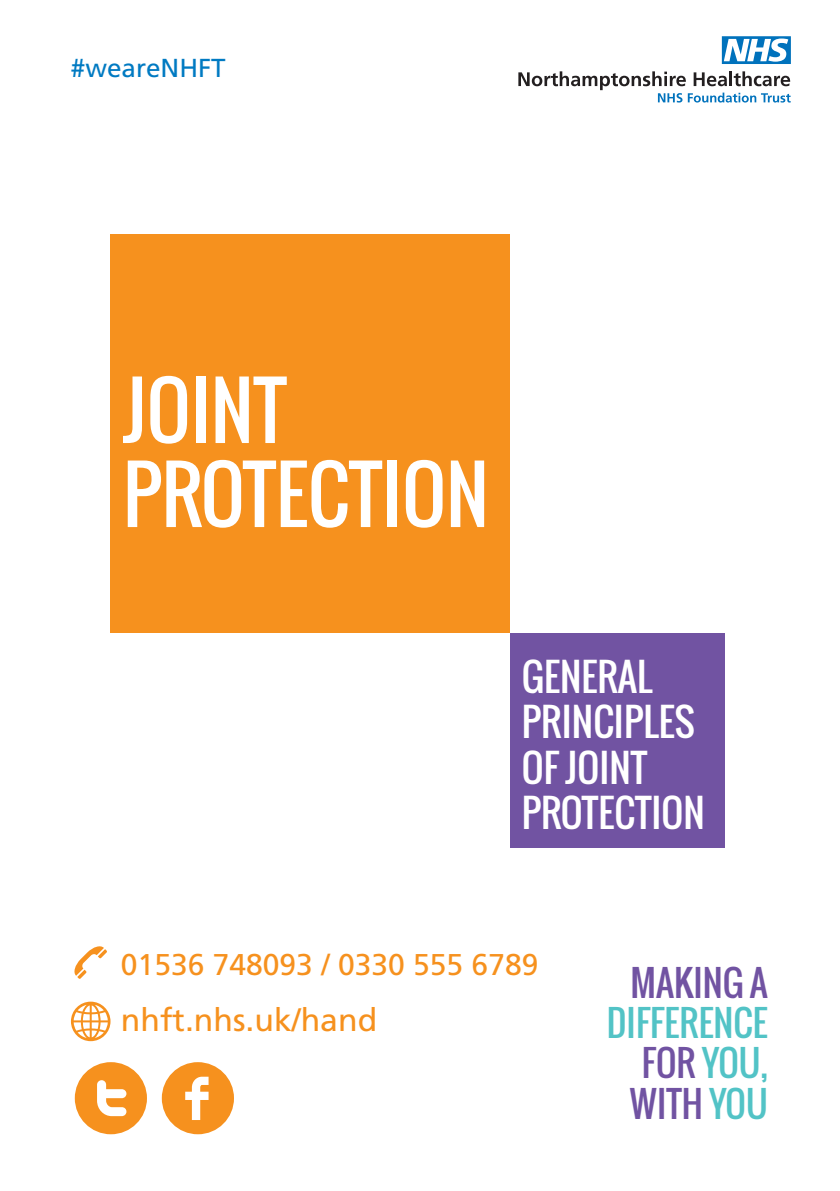
<style>
.page{position:relative;width:840px;height:1191px;background:#fff}
.page>*{position:absolute;margin:0;border:0;box-sizing:border-box;transform-origin:0 0}
.t1{font:76px/84px "Oswald";color:#fff}
.t2{font:38px/45.6px "Oswald";color:#fff}
.t3{font:35.6px/40.2px "Oswald";color:#52c3c6;text-align:right}
.t4{font:32px "Frutiger LT Std";color:#f6911e}
.t5{font:30px "Frutiger LT Std";color:#f6911e}
.t6{font:26px "Frutiger LT Std";color:#007ac2}
.s1{color:#7153a2}
</style>
<div class="page">
<svg style="left:721px;top:36px;width:69px;height:28px"></svg>
<svg style="left:518px;top:71px;width:272px;height:32px"></svg>
<div style="left:509px;top:633px;width:215px;height:214px;background:#7153a2"></div>
<div style="left:111px;top:234px;width:398px;height:399px;background:#f6911e"></div>
<svg style="left:75px;top:1062px;width:72px;height:72px"></svg>
<svg style="left:162px;top:1062px;width:72px;height:72px"></svg>
<svg style="left:71px;top:1001px;width:39px;height:40px"></svg>
<svg style="left:74px;top:946px;width:33px;height:33px"></svg>
<p class="t6" style="left:71px;top:52px;width:156px">#weareNHFT</p>
<p class="t1" style="left:123px;top:368px;width:367px">JOINT<br>PROTECTION</p>
<p class="t2" style="left:521px;top:653px;width:184px">GENERAL<br>PRINCIPLES<br>OF JOINT<br>PROTECTION</p>
<p class="t5" style="left:121px;top:947px;width:418px">01536 748093 / 0330 555 6789</p>
<p class="t4" style="left:121px;top:1001px;width:258px">nhft.nhs.uk/hand</p>
<p class="t3" style="left:606px;top:962px;width:162px"><span class="s1">MAKING A<br></span>DIFFERENCE<br><span class="s1">FOR</span> YOU,<br><span class="s1">WITH</span> YOU</p>
</div>
